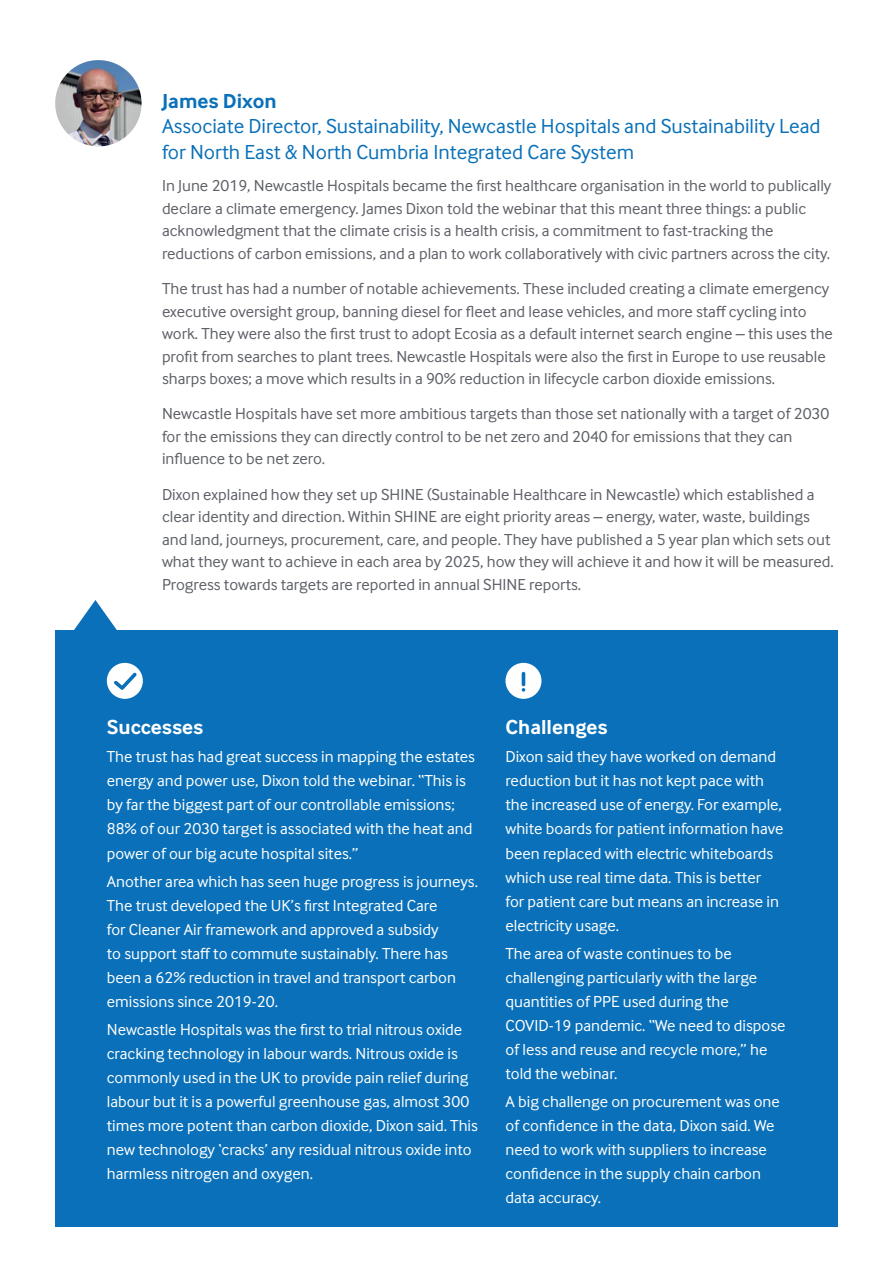
<style>
.page{position:relative;width:893px;height:1263px;background:#fff}
.page>*{position:absolute;margin:0;border:0;box-sizing:border-box;transform-origin:0 0}
.t1{font:21px/25.5px "Inter Face";color:#0970b9}
.t2{font:700 21px "Inter Face";color:#fff}
.t3{font:700 21px "Inter Face";color:#0970b9}
.t4{font:16.5px/24px "Inter Face";color:#fff}
.t5{font:16.5px/22.5px "Inter Face";color:#5d6067}
</style>
<div class="page">
<img style="left:55px;top:60px;width:87px;height:86px;border-radius:43px">
<div style="left:55px;top:630px;width:783px;height:597px;background:#0970b9"></div>
<svg style="left:74px;top:600px;width:43px;height:30px"></svg>
<div style="left:107px;top:663px;width:36px;height:36px;background:#fff;border-radius:50%"></div>
<svg style="left:114px;top:672px;width:23px;height:18px"></svg>
<div style="left:505px;top:663px;width:36px;height:36px;background:#fff;border-radius:50%"></div>
<hr style="left:522px;top:672px;width:3px;height:14px;background:#0970b9;border-radius:2px">
<svg style="left:522px;top:688px;width:3px;height:4px"></svg>
<p class="t3" style="left:162px;top:89px;width:116px">James Dixon</p>
<p class="t1" style="left:162px;top:113px;width:660px">Associate Director, Sustainability, Newcastle Hospitals and Sustainability Lead for North East &amp; North Cumbria Integrated Care System</p>
<p class="t5" style="left:162px;top:174px;width:671px">In June 2019, Newcastle Hospitals became the first healthcare organisation in the world to publically declare a climate emergency. James Dixon told the webinar that this meant three things: a public acknowledgment that the climate crisis is a health crisis, a commitment to fast-tracking the reductions of carbon emissions, and a plan to work collaboratively with civic partners across the city.</p>
<p class="t5" style="left:162px;top:277px;width:672px">The trust has had a number of notable achievements. These included creating a climate emergency executive oversight group, banning diesel for fleet and lease vehicles, and more staff cycling into work. They were also the first trust to adopt Ecosia as a default internet search engine – this uses the profit from searches to plant trees. Newcastle Hospitals were also the first in Europe to use reusable sharps boxes; a move which results in a 90% reduction in lifecycle carbon dioxide emissions.</p>
<p class="t5" style="left:162px;top:403px;width:669px">Newcastle Hospitals have set more ambitious targets than those set nationally with a target of 2030 for the emissions they can directly control to be net zero and 2040 for emissions that they can influence to be net zero.</p>
<p class="t5" style="left:162px;top:483px;width:673px">Dixon explained how they set up SHINE (Sustainable Healthcare in Newcastle) which established a clear identity and direction. Within SHINE are eight priority areas – energy, water, waste, buildings and land, journeys, procurement, care, and people. They have published a 5 year plan which sets out what they want to achieve in each area by 2025, how they will achieve it and how it will be measured.<br>Progress towards targets are reported in annual SHINE reports.</p>
<p class="t2" style="left:107px;top:715px;width:98px">Successes</p>
<p class="t4" style="left:107px;top:745px;width:370px">The trust has had great success in mapping the estates energy and power use, Dixon told the webinar. “This is by far the biggest part of our controllable emissions; 88% of our 2030 target is associated with the heat and power of our big acute hospital sites.”</p>
<p class="t4" style="left:107px;top:869px;width:373px">Another area which has seen huge progress is journeys.<br>The trust developed the UK’s first Integrated Care<br>for Cleaner Air framework and approved a subsidy<br>to support staff to commute sustainably. There has been a 62% reduction in travel and transport carbon emissions since 2019-20.</p>
<p class="t4" style="left:107px;top:1017px;width:373px">Newcastle Hospitals was the first to trial nitrous oxide cracking technology in labour wards. Nitrous oxide is commonly used in the UK to provide pain relief during labour but it is a powerful greenhouse gas, almost 300 times more potent than carbon dioxide, Dixon said. This new technology ‘cracks’ any residual nitrous oxide into harmless nitrogen and oxygen.</p>
<p class="t2" style="left:505px;top:715px;width:104px">Challenges</p>
<p class="t4" style="left:505px;top:745px;width:280px">Dixon said they have worked on demand reduction but it has not kept pace with the increased use of energy. For example, white boards for patient information have been replaced with electric whiteboards which use real time data. This is better for patient care but means an increase in electricity usage.</p>
<p class="t4" style="left:505px;top:941px;width:282px">The area of waste continues to be challenging particularly with the large quantities of PPE used during the COVID-19 pandemic. “We need to dispose of less and reuse and recycle more,” he told the webinar.</p>
<p class="t4" style="left:505px;top:1089px;width:276px">A big challenge on procurement was one of confidence in the data, Dixon said. We need to work with suppliers to increase confidence in the supply chain carbon data accuracy.</p>
</div>
